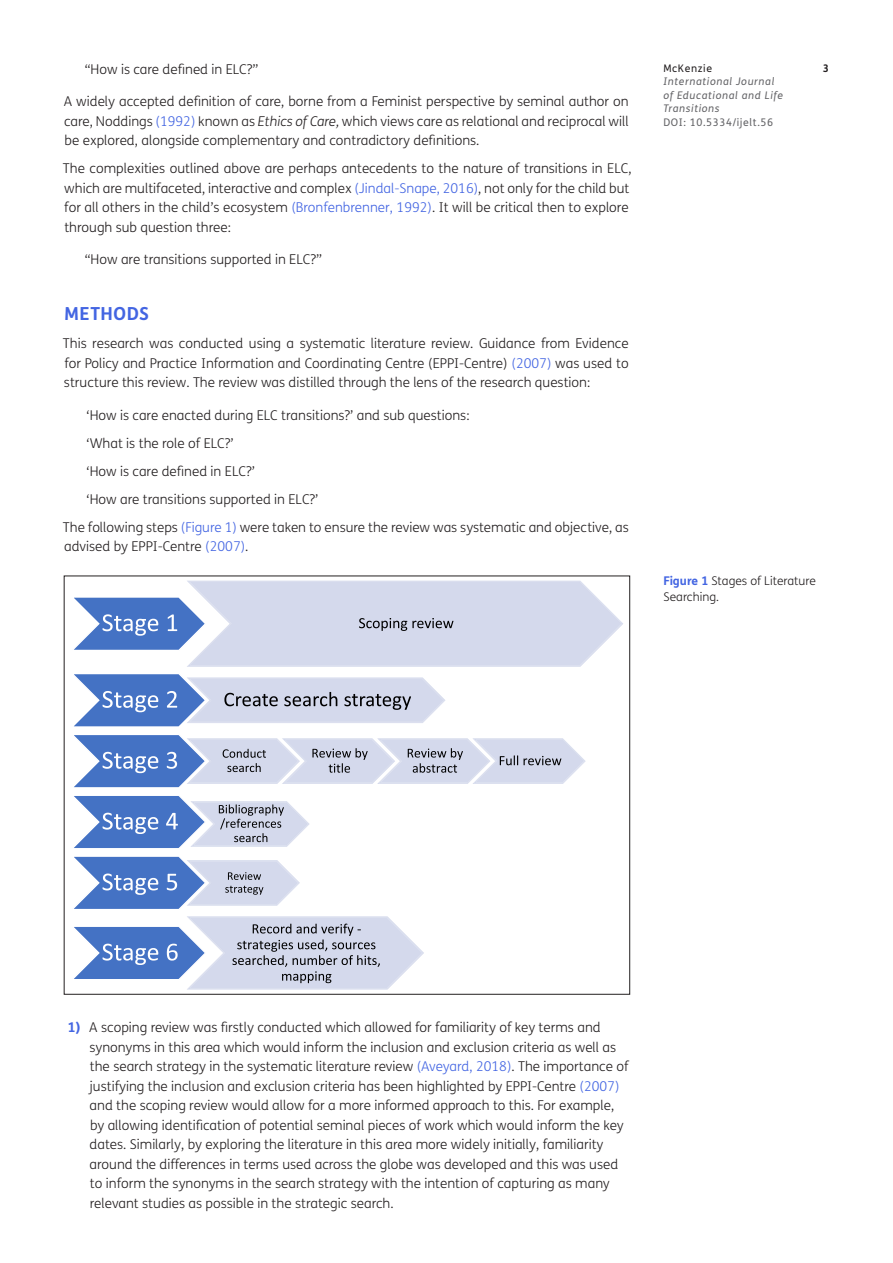
<style>
.page{position:relative;width:893px;height:1263px;background:#fff}
.page>*{position:absolute;margin:0;border:0;box-sizing:border-box;transform-origin:0 0}
.t1{font:700 18px "FS Me";letter-spacing:.03em;color:#4365e2}
.Body_Copy{font:300 13.5px/19.5px "FS Me";color:#231f20;text-align:justify}
.Numbered_Copy{font:300 13.5px/19.5px "FS Me";color:#231f20}
.Quoted_Text{font:300 13.5px "FS Me";color:#231f20}
.Figure_copy{font:300 12px/16.5px "FS Me";color:#231f20}
.t2{font:italic 10.5px/13.5px "FS Me";letter-spacing:.06em;color:#636366}
.t3{font:10.5px "FS Me";letter-spacing:.06em;color:#636366}
.t4{font:10.5px "FS Me";letter-spacing:.06em;color:#231f20}
.t5{font:700 10.5px "FS Me";color:#231f20}
.s1{color:#4365e2}
.s2{font-style:italic}
.s3{font-weight:700;color:#4365e2}
</style>
<div class="page">
<svg style="left:74px;top:581px;width:549px;height:86px"></svg>
<svg style="left:74px;top:674px;width:371px;height:53px"></svg>
<svg style="left:74px;top:735px;width:512px;height:53px"></svg>
<svg style="left:74px;top:796px;width:235px;height:52px"></svg>
<svg style="left:74px;top:856px;width:226px;height:53px"></svg>
<svg style="left:74px;top:916px;width:350px;height:73px"></svg>
<p class="Quoted_Text" style="left:85px;top:61px;width:175px">“How is care defined in ELC?”</p>
<p class="Body_Copy" style="left:64px;top:92px;width:567px">A widely accepted definition of care, borne from a Feminist perspective by seminal author on care, Noddings <span class="s1">(1992)</span> known as <span class="s2">Ethics of Care,</span> which views care as relational and reciprocal will be explored, alongside complementary and contradictory definitions.</p>
<p class="Body_Copy" style="left:63px;top:159px;width:570px;text-align:left">The complexities outlined above are perhaps antecedents to the nature of transitions in ELC, which are multifaceted, interactive and complex <span class="s1">(Jindal-Snape, 2016)</span>, not only for the child but for all others in the child’s ecosystem <span class="s1">(Bronfenbrenner, 1992)</span>. It will be critical then to explore through sub question three:</p>
<p class="Quoted_Text" style="left:85px;top:251px;width:239px">“How are transitions supported in ELC?”</p>
<h1 class="t1" style="left:64px;top:303px;width:87px">METHODS</h1>
<p class="Body_Copy" style="left:63px;top:334px;width:567px">This research was conducted using a systematic literature review. Guidance from Evidence for Policy and Practice Information and Coordinating Centre (EPPI-Centre) <span class="s1">(2007)</span> was used to structure this review. The review was distilled through the lens of the research question:</p>
<p class="Quoted_Text" style="left:87px;top:407px;width:385px">‘How is care enacted during ELC transitions?’ and sub questions:</p>
<p class="Quoted_Text" style="left:87px;top:435px;width:149px">‘What is the role of ELC?’</p>
<p class="Quoted_Text" style="left:87px;top:463px;width:170px">‘How is care defined in ELC?’</p>
<p class="Quoted_Text" style="left:87px;top:491px;width:233px">‘How are transitions supported in ELC?’</p>
<p class="Body_Copy" style="left:63px;top:518px;width:567px">The following steps <span class="s1">(Figure 1)</span> were taken to ensure the review was systematic and objective, as advised by EPPI-Centre <span class="s1">(2007)</span>.</p>
<p class="t4" style="left:663px;top:62px;width:50px">McKenzie</p>
<p class="t5" style="left:823px;top:61px;width:8px">3</p>
<p class="t2" style="left:663px;top:75px;width:121px">International Journal of Educational and Life<br>Transitions</p>
<p class="t3" style="left:663px;top:116px;width:111px">DOI: 10.5334/ijelt.56</p>
<p class="Figure_copy" style="left:663px;top:572px;width:154px"><span class="s3">Figure 1</span> Stages of Literature<br>Searching.</p>
<p class="Numbered_Copy" style="left:89px;top:1018px;width:541px;text-indent:-22px"><span class="s3">1)</span> A scoping review was firstly conducted which allowed for familiarity of key terms and synonyms in this area which would inform the inclusion and exclusion criteria as well as the search strategy in the systematic literature review <span class="s1">(Aveyard, 2018)</span>. The importance of justifying the inclusion and exclusion criteria has been highlighted by EPPI-Centre <span class="s1">(2007) </span>and the scoping review would allow for a more informed approach to this. For example, by allowing identification of potential seminal pieces of work which would inform the key dates. Similarly, by exploring the literature in this area more widely initially, familiarity around the differences in terms used across the globe was developed and this was used to inform the synonyms in the search strategy with the intention of capturing as many relevant studies as possible in the strategic search.</p>
</div>
